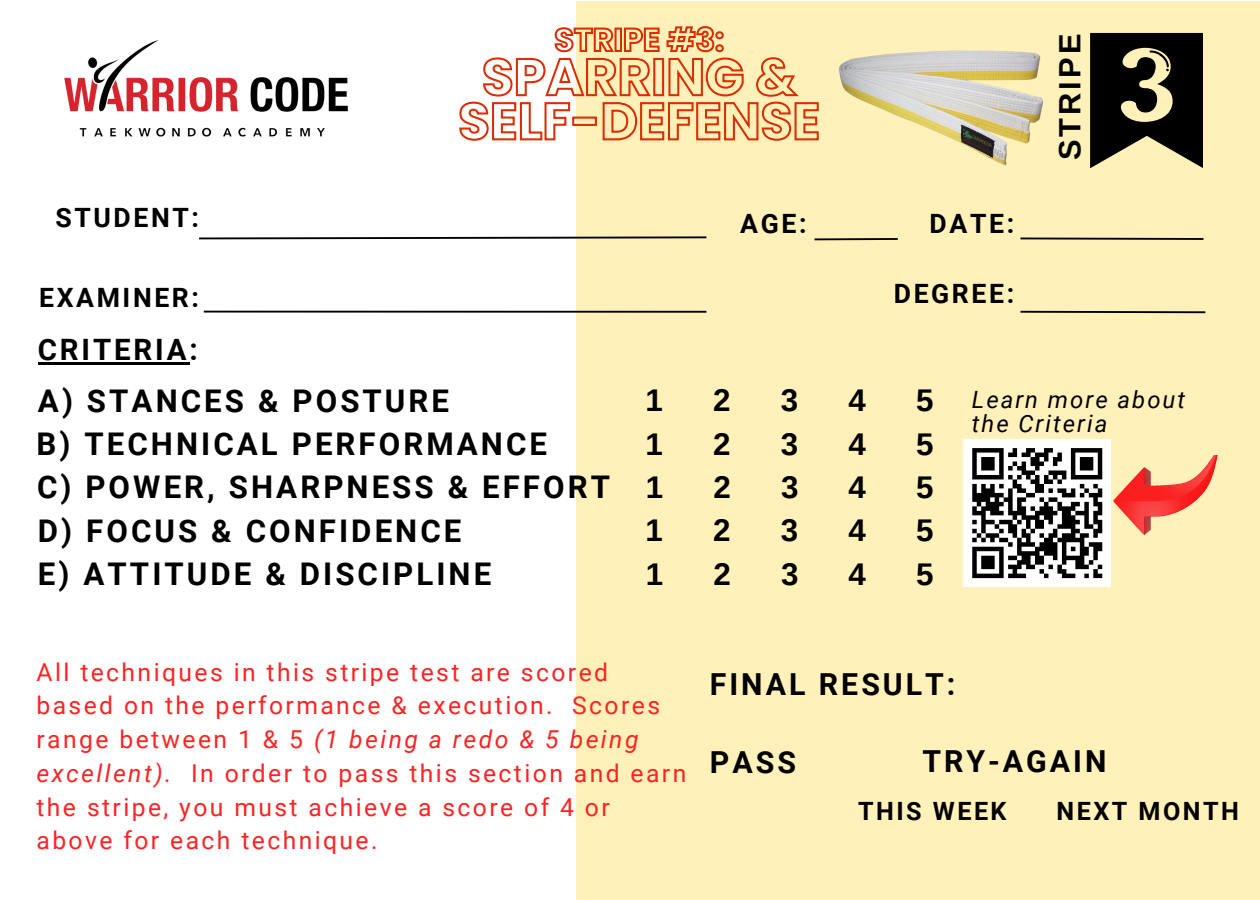
<style>
.page{position:relative;width:1260px;height:900px;background:#fff}
.page>*{position:absolute;margin:0;border:0;box-sizing:border-box;transform-origin:0 0}
.t1{font:700 31.25px "Roboto";letter-spacing:.1em;color:#000}
.t2{font:700 31.25px "Arimo";color:#000}
.t3{font:700 30.75px "Arimo";letter-spacing:.1em;color:#000}
.t4{font:700 30.25px "Roboto";letter-spacing:.1em;color:#000}
.t5{font:700 29.5px "Roboto";letter-spacing:.1em;color:#000}
.t6{font:700 26.5px "Roboto";letter-spacing:.1em;color:#000}
.t7{font:700 25.25px "Roboto";letter-spacing:.1em;color:#000}
.t8{font:24.75px/33.8px "Roboto";letter-spacing:.1em;color:#fe2323}
.t9{font:italic 23.75px "Roboto";letter-spacing:.085em;color:#000}
.s1{font-style:italic}
</style>
<div class="page">
<div style="left:576px;top:1px;width:684px;height:899px;background:#fff1b9"></div>
<img style="left:64px;top:40px;width:284px;height:97px">
<svg style="left:459px;top:26px;width:360px;height:115px"></svg>
<svg style="left:1090px;top:33px;width:113px;height:135px"></svg>
<img style="left:839px;top:50px;width:204px;height:116px">
<img style="left:1113px;top:456px;width:105px;height:79px">
<hr style="left:38px;top:363px;width:151px;height:2px;background:#000">
<div style="left:963px;top:439px;width:148px;height:148px;background:#fff"></div>
<svg style="left:972px;top:448px;width:131px;height:131px"></svg>
<svg style="left:199px;top:236px;width:508px;height:4px"></svg>
<hr style="left:1020px;top:238px;width:183px;height:2px;background:#000">
<hr style="left:815px;top:238px;width:83px;height:2px;background:#000">
<hr style="left:204px;top:311px;width:502px;height:2px;background:#000">
<hr style="left:1020px;top:311px;width:185px;height:2px;background:#000">
<h3 class="t6" style="left:55px;top:203px;width:145px">STUDENT:</h3>
<h3 class="t6" style="left:740px;top:209px;width:68px">AGE:</h3>
<h3 class="t6" style="left:930px;top:209px;width:86px">DATE:</h3>
<h2 class="t6" style="left:39px;top:283px;width:161px">EXAMINER:</h2>
<h2 class="t6" style="left:894px;top:279px;width:122px">DEGREE:</h2>
<p class="t3" style="left:1053px;top:160px;width:128px;rotate:-90deg">STRIPE</p>
<h4 class="t5" style="left:38px;top:333px;width:161px">CRITERIA:</h4>
<p class="t1" style="left:38px;top:383px;width:413px">A) STANCES &amp; POSTURE</p>
<h3 class="t1" style="left:37px;top:426px;width:512px">B) TECHNICAL PERFORMANCE</h3>
<p class="t1" style="left:37px;top:469px;width:575px">C) POWER, SHARPNESS &amp; EFFORT</p>
<p class="t1" style="left:38px;top:513px;width:425px">D) FOCUS &amp; CONFIDENCE</p>
<h3 class="t1" style="left:38px;top:556px;width:455px">E) ATTITUDE &amp; DISCIPLINE</h3>
<h2 class="t2" style="left:645px;top:383px;width:19px">1</h2>
<h2 class="t2" style="left:713px;top:383px;width:19px">2</h2>
<h2 class="t2" style="left:781px;top:383px;width:19px">3</h2>
<h2 class="t2" style="left:848px;top:383px;width:19px">4</h2>
<h2 class="t2" style="left:916px;top:383px;width:19px">5</h2>
<h4 class="t2" style="left:645px;top:427px;width:19px">1</h4>
<h4 class="t2" style="left:713px;top:427px;width:19px">2</h4>
<h4 class="t2" style="left:781px;top:427px;width:19px">3</h4>
<h4 class="t2" style="left:848px;top:427px;width:19px">4</h4>
<h4 class="t2" style="left:916px;top:427px;width:19px">5</h4>
<h4 class="t2" style="left:646px;top:469px;width:19px">1</h4>
<h4 class="t2" style="left:713px;top:469px;width:19px">2</h4>
<h4 class="t2" style="left:781px;top:469px;width:19px">3</h4>
<h4 class="t2" style="left:849px;top:469px;width:19px">4</h4>
<h4 class="t2" style="left:916px;top:469px;width:19px">5</h4>
<h1 class="t2" style="left:645px;top:513px;width:19px">1</h1>
<h1 class="t2" style="left:713px;top:513px;width:19px">2</h1>
<h1 class="t2" style="left:781px;top:513px;width:19px">3</h1>
<h1 class="t2" style="left:848px;top:513px;width:19px">4</h1>
<h1 class="t2" style="left:916px;top:513px;width:19px">5</h1>
<p class="t2" style="left:646px;top:557px;width:19px">1</p>
<p class="t2" style="left:713px;top:557px;width:19px">2</p>
<p class="t2" style="left:781px;top:557px;width:19px">3</p>
<p class="t2" style="left:849px;top:557px;width:19px">4</p>
<p class="t2" style="left:916px;top:557px;width:19px">5</p>
<p class="t9" style="left:972px;top:386px;width:215px">Learn more about</p>
<p class="t9" style="left:972px;top:410px;width:137px">the Criteria</p>
<h4 class="t8" style="left:37px;top:655px;width:651px">All techniques in this stripe test are scored based on the performance &amp; execution. Scores range between 1 &amp; 5 <span class="s1">(1 being a redo &amp; 5 being excellent).</span> In order to pass this section and earn the stripe, you must achieve a score of 4 or above for each technique.</h4>
<p class="t4" style="left:710px;top:667px;width:247px">FINAL RESULT:</p>
<h4 class="t4" style="left:710px;top:745px;width:88px">PASS</h4>
<p class="t4" style="left:922px;top:744px;width:186px">TRY-AGAIN</p>
<h4 class="t7" style="left:858px;top:796px;width:150px">THIS WEEK</h4>
<p class="t7" style="left:1057px;top:796px;width:184px">NEXT MONTH</p>
</div>
